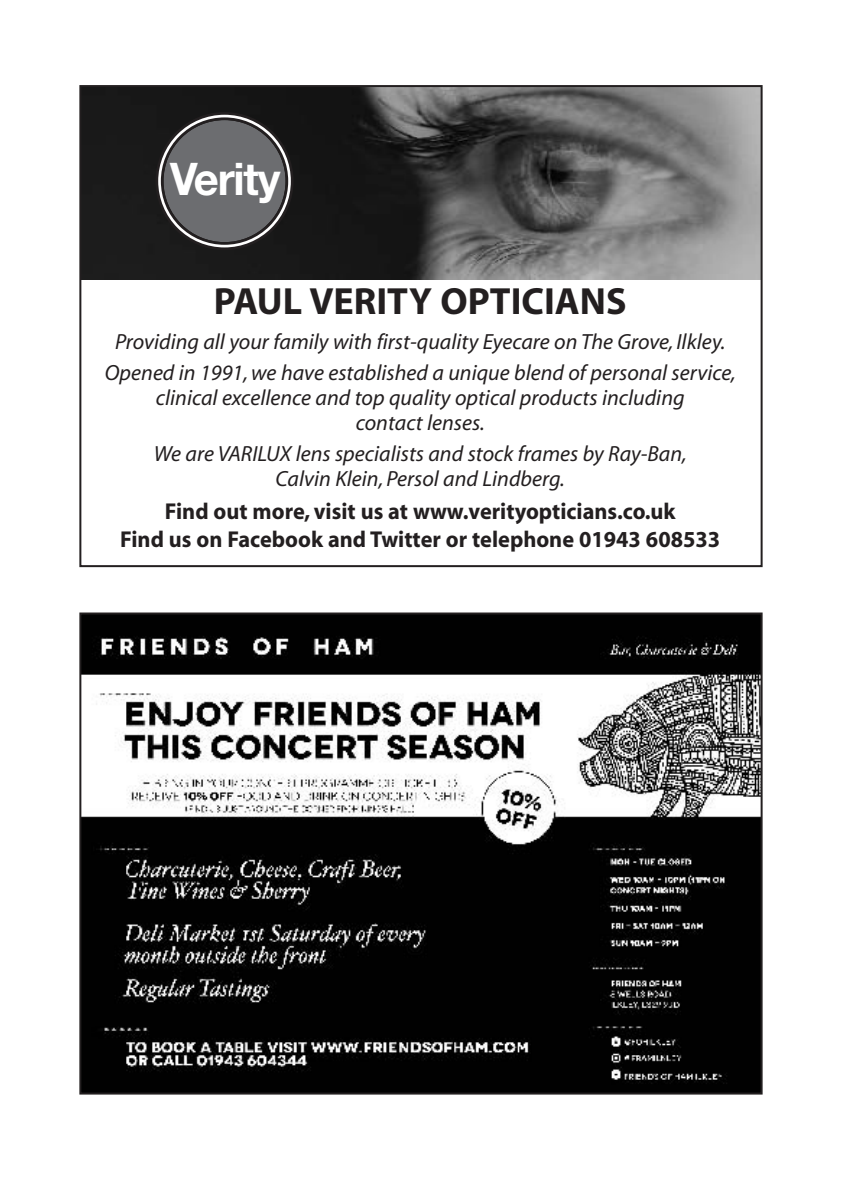
<style>
.page{position:relative;width:842px;height:1191px;background:#fff}
.page>*{position:absolute;margin:0;border:0;box-sizing:border-box;transform-origin:0 0}
.t1{font:700 45px "Helvetica Neue";letter-spacing:-.03em;color:#fff}
.t2{font:700 38px "Myriad";color:#231f20}
.t3{font:700 23px/28.8px "Myriad";color:#231f20;text-align:center}
.t4{font:italic 22px/25px "Myriad";color:#231f20;text-align:center}
</style>
<div class="page">
<img style="left:82px;top:615px;width:678px;height:476px">
<div style="left:79px;top:612px;width:684px;height:482px;border:2px solid #231f20"></div>
<img style="left:82px;top:88px;width:678px;height:191px">
<div style="left:79px;top:85px;width:684px;height:482px;border:2px solid #231f20"></div>
<svg style="left:154px;top:111px;width:141px;height:140px;background:#575759"></svg>
<h1 class="t1" style="left:170px;top:163px;width:112px">Verity</h1>
<h2 class="t2" style="left:214px;top:287px;width:414px">PAUL VERITY OPTICIANS</h2>
<p class="t4" style="left:105px;top:329px;width:632px;line-height:30.6px">Providing all your family with first-quality Eyecare on The Grove, Ilkley.<br>Opened in 1991, we have established a unique blend of personal service,</p>
<p class="t4" style="left:156px;top:387px;width:530px">clinical excellence and top quality optical products including contact lenses.</p>
<p class="t4" style="left:154px;top:443px;width:535px">We are VARILUX lens specialists and stock frames by Ray-Ban,<br>Calvin Klein, Persol and Lindberg.</p>
<p class="t3" style="left:120px;top:498px;width:601px">Find out more, visit us at www.verityopticians.co.uk<br>Find us on Facebook and Twitter or telephone 01943 608533</p>
</div>
